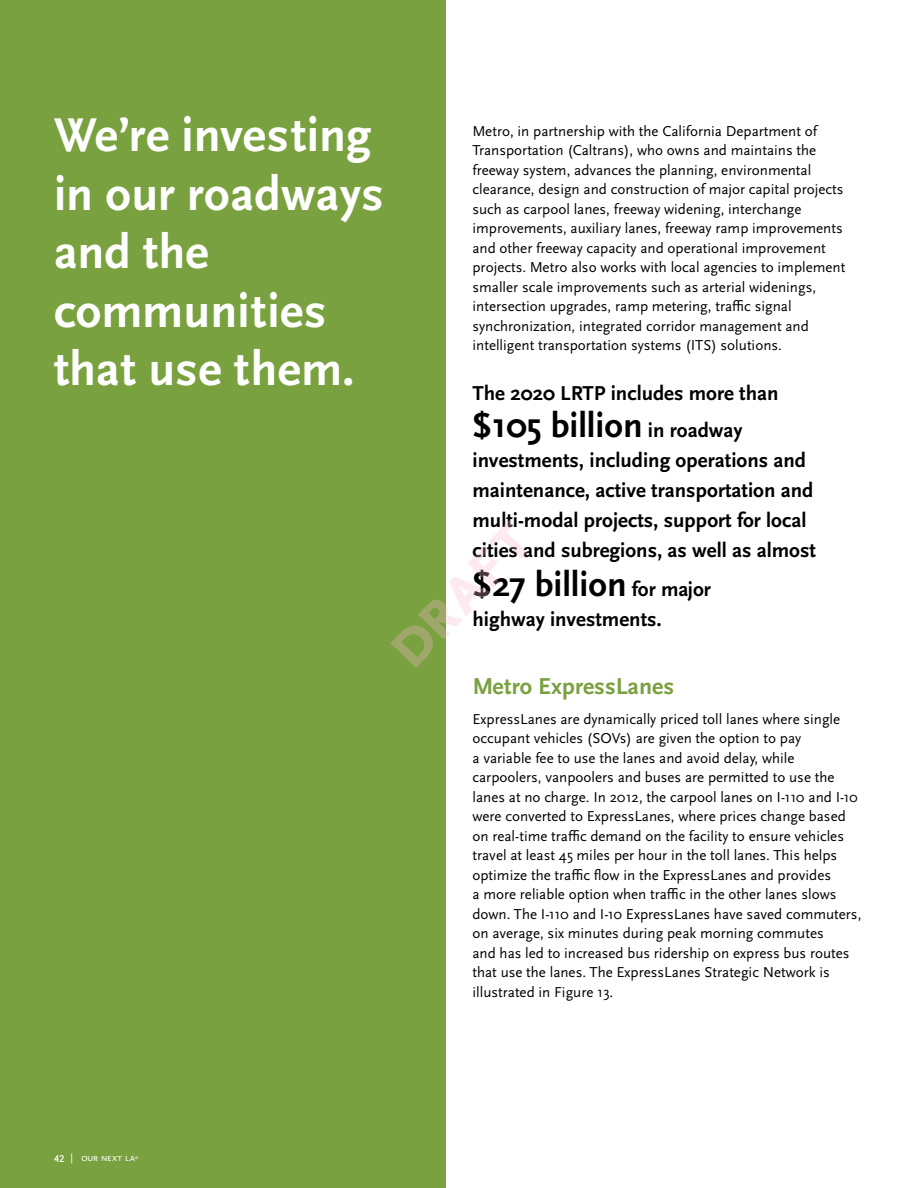
<style>
.page{position:relative;width:918px;height:1188px;background:#fff}
.page>*{position:absolute;margin:0;border:0;box-sizing:border-box;transform-origin:0 0}
.t1{font:700 49.5px/58.5px "Scala Sans Pro";color:#fff}
.t2{font:700 36px "Scala Sans Pro";color:#000}
.t3{font:700 24px "Scala Sans Pro";color:#7aa13f}
.t4{font:700 21px/30px "Scala Sans Pro";color:#000}
.t5{font:15px/19.5px "Scala Sans Pro";color:#000}
.t6{font:15px "Scala Sans Pro";color:#fff}
.t7{font:10.5px "Scala Sans Pro";letter-spacing:-.015em;color:#fff}
.s1{font-size:21px}
.s2{font-size:7.5px}
</style>
<div class="page">
<div style="left:0;top:0;width:446px;height:1188px;background:#7aa13f"></div>
<svg style="left:390px;top:520px;width:137px;height:148px"></svg>
<h1 class="t1" style="left:54px;top:106px;width:331px">We’re investing in our roadways and the communities that use them.</h1>
<p class="t5" style="left:472px;top:121px;width:374px">Metro, in partnership with the California Department of Transportation (Caltrans), who owns and maintains the freeway system, advances the planning, environmental clearance, design and construction of major capital projects such as carpool lanes, freeway widening, interchange improvements, auxiliary lanes, freeway ramp improvements and other freeway capacity and operational improvement projects. Metro also works with local agencies to implement smaller scale improvements such as arterial widenings, intersection upgrades, ramp metering, traffic signal synchronization, integrated corridor management and intelligent transportation systems (ITS) solutions.</p>
<h3 class="t4" style="left:472px;top:378px;width:308px">The 2020 LRTP includes more than</h3>
<h2 class="t2" style="left:472px;top:405px;width:272px">$105 billion <span class="s1">in roadway</span></h2>
<h3 class="t4" style="left:473px;top:445px;width:345px">investments, including operations and maintenance, active transportation and multi-modal projects, support for local cities and subregions, as well as almost</h3>
<h2 class="t2" style="left:472px;top:564px;width:240px">$27 billion <span class="s1">for major</span></h2>
<h3 class="t4" style="left:473px;top:604px;width:191px">highway investments.</h3>
<p class="t7" style="left:70px;top:1152px;width:69px">| our next la<span class="s2">*</span></p>
<p class="t6" style="left:54px;top:1149px;width:12px">42</p>
<h3 class="t3" style="left:472px;top:673px;width:203px">Metro ExpressLanes</h3>
<p class="t5" style="left:472px;top:709px;width:390px">ExpressLanes are dynamically priced toll lanes where single occupant vehicles (SOVs) are given the option to pay<br>a variable fee to use the lanes and avoid delay, while carpoolers, vanpoolers and buses are permitted to use the lanes at no charge. In 2012, the carpool lanes on I-110 and I-10 were converted to ExpressLanes, where prices change based on real-time traffic demand on the facility to ensure vehicles travel at least 45 miles per hour in the toll lanes. This helps optimize the traffic flow in the ExpressLanes and provides<br>a more reliable option when traffic in the other lanes slows down. The I-110 and I-10 ExpressLanes have saved commuters, on average, six minutes during peak morning commutes<br>and has led to increased bus ridership on express bus routes that use the lanes. The ExpressLanes Strategic Network is illustrated in Figure 13.</p>
</div>
